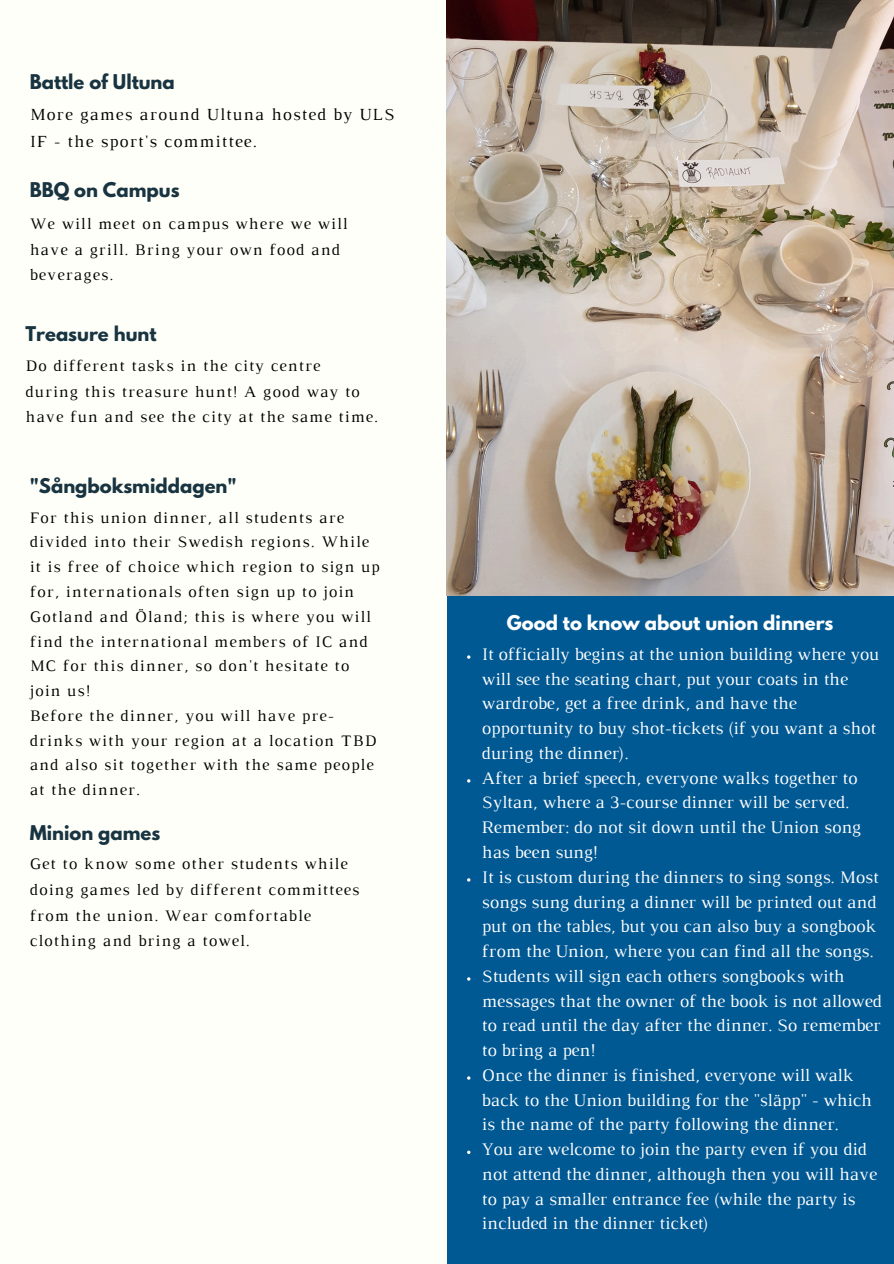
<style>
.page{position:relative;width:894px;height:1264px;background:#fff}
.page>*{position:absolute;margin:0;border:0;box-sizing:border-box;transform-origin:0 0}
.t1{font:18px/24.8px "Luthier";color:#fff}
.t2{font:700 18px "League Spartan";color:#193441}
.t3{font:700 18px "League Spartan";color:#fff}
.t4{font:17.25px/27px "Luthier";letter-spacing:.07em;color:#000}
.t5{font:16.35px/24.8px "Luthier";letter-spacing:.07em;color:#000}
</style>
<div class="page">
<div style="left:0;top:0;width:893px;height:1263px;background:#fffff9"></div>
<div style="left:446px;top:595px;width:447px;height:668px;background:#015994"></div>
<img style="left:446px;top:0;width:447px;height:595px">
<p class="t2" style="left:30px;top:73px;width:147px">Battle of Ultuna</p>
<h1 class="t4" style="left:30px;top:102px;width:366px">More games around Ultuna hosted by ULS<br>IF - the sport's committee.</h1>
<p class="t2" style="left:30px;top:180px;width:151px">BBQ on Campus</p>
<p class="t5" style="left:30px;top:212px;width:319px;line-height:25.5px">We will meet on campus where we will have a grill. Bring your own food and beverages.</p>
<h1 class="t2" style="left:25px;top:325px;width:132px">Treasure hunt</h1>
<p class="t5" style="left:25px;top:354px;width:354px;line-height:25.5px">Do different tasks in the city centre<br>during this treasure hunt! A good way to have fun and see the city at the same time.</p>
<p class="t2" style="left:30px;top:476px;width:208px">"Sångboksmiddagen"</p>
<p class="t5" style="left:30px;top:506px;width:351px">For this union dinner, all students are divided into their Swedish regions. While it is free of choice which region to sign up for, internationals often sign up to join Gotland and Öland; this is where you will find the international members of IC and MC for this dinner, so don't hesitate to join us!</p>
<p class="t5" style="left:30px;top:704px;width:348px">Before the dinner, you will have pre&shy;drinks with your region at a location TBD and also sit together with the same people at the dinner.</p>
<p class="t2" style="left:30px;top:823px;width:132px">Minion games</p>
<p class="t5" style="left:30px;top:852px;width:331px;line-height:25.5px">Get to know some other students while doing games led by different committees from the union. Wear comfortable clothing and bring a towel.</p>
<p class="t3" style="left:507px;top:613px;width:328px">Good to know about union dinners</p>
<h1 class="t1" style="left:482px;top:643px;width:398px">It officially begins at the union building where you will see the seating chart, put your coats in the wardrobe, get a free drink, and have the opportunity to buy shot-tickets (if you want a shot during the dinner).</h1>
<p class="t1" style="left:482px;top:766px;width:380px">After a brief speech, everyone walks together to Syltan, where a 3-course dinner will be served.<br>Remember: do not sit down until the Union song has been sung!</p>
<h1 class="t1" style="left:482px;top:865px;width:398px">It is custom during the dinners to sing songs. Most songs sung during a dinner will be printed out and put on the tables, but you can also buy a songbook from the Union, where you can find all the songs.</h1>
<p class="t1" style="left:482px;top:964px;width:401px">Students will sign each others songbooks with messages that the owner of the book is not allowed to read until the day after the dinner. So remember to bring a pen!</p>
<h1 class="t1" style="left:482px;top:1063px;width:391px">Once the dinner is finished, everyone will walk back to the Union building for the "släpp" - which is the name of the party following the dinner.</h1>
<p class="t1" style="left:482px;top:1138px;width:396px">You are welcome to join the party even if you did not attend the dinner, although then you will have to pay a smaller entrance fee (while the party is included in the dinner ticket)</p>
</div>
